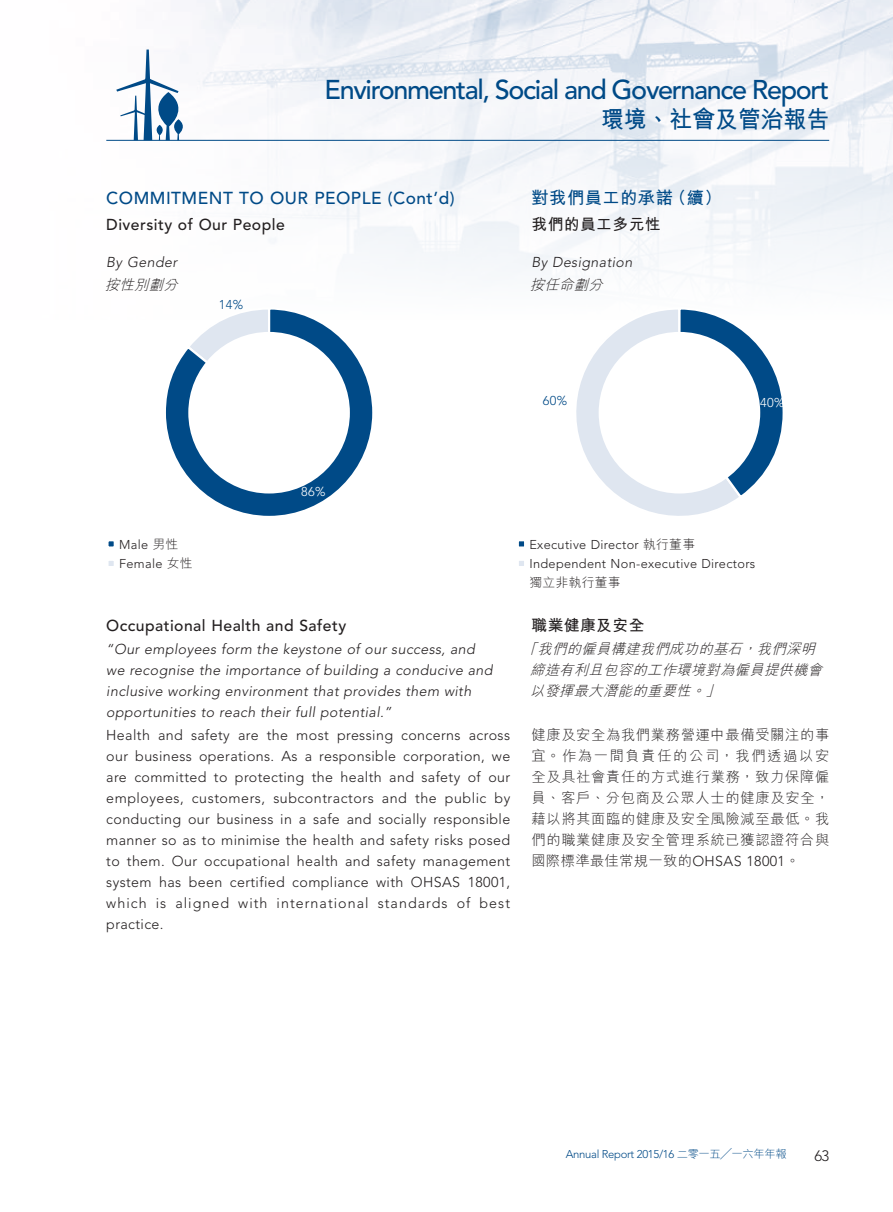
<style>
.page{position:relative;width:893px;height:1212px;background:#fff}
.page>*{position:absolute;margin:0;border:0;box-sizing:border-box;transform-origin:0 0}
.t1{font:500 27px "Avenir LT Std";letter-spacing:-.05em;color:#004a87}
.t2{font:700 24px "M Hei HK";color:#004a87;scale:.95 1}
.t3{font:500 17.25px "Avenir LT Std";letter-spacing:.03em;color:#004a87}
.t4{font:700 17.25px "M Hei HK";letter-spacing:.03em;color:#004a87}
.t5{font:500 15.75px "Avenir LT Std";letter-spacing:.03em;color:#231f20}
.t6{font:700 15.75px "M Hei HK";letter-spacing:.03em;color:#231f20}
.t7{font:300 15px "Avenir LT Std";color:#231f20}
.t8{font:300 14.25px/21px "Avenir LT Std";letter-spacing:.075em;color:#231f20;text-align:justify}
.t9{font:italic 300 14.25px/21px "Avenir LT Std";letter-spacing:.025em;color:#231f20}
.t10{font:300 14.25px/21px "M Hei HK";letter-spacing:.045em;color:#231f20;text-align:justify}
.t11{font:italic 300 14.25px/21px "M Hei HK";color:#231f20}
.t12{font:300 12.75px/18.9px "Avenir LT Std";letter-spacing:.025em;color:#231f20}
.t13{font:300 12.75px "M Hei HK";letter-spacing:.025em;color:#231f20}
.t14{font:300 12.75px "Avenir LT Std";color:#004a87}
.t15{font:300 12.75px "Avenir LT Std";color:#fff}
.t16{font:300 11.25px "Avenir LT Std";letter-spacing:-.025em;color:#004a87}
.s1{font-family:"M Hei HK"}
.s2{font-family:"Avenir LT Std"}
</style>
<div class="page">
<img style="left:106px;top:0;width:787px;height:274px">
<hr style="left:106px;top:140px;width:723px;height:1px;background:#004a87">
<svg style="left:116px;top:50px;width:72px;height:90px"></svg>
<svg style="left:576px;top:309px;width:207px;height:207px"></svg>
<svg style="left:166px;top:309px;width:207px;height:207px"></svg>
<div style="left:599px;top:332px;width:161px;height:161px;background:#fff;border-radius:50%"></div>
<div style="left:188px;top:332px;width:162px;height:161px;background:#fff;border-radius:50%"></div>
<div style="left:517px;top:539px;width:9px;height:10px;background:#004a87;border:2px solid #fff"></div>
<div style="left:517px;top:559px;width:9px;height:9px;background:#dfe6f0;border:2px solid #fff"></div>
<div style="left:106px;top:539px;width:10px;height:10px;background:#004a87;border:2px solid #fff"></div>
<div style="left:106px;top:559px;width:10px;height:9px;background:#dfe6f0;border:2px solid #fff"></div>
<h1 class="t1" style="left:325px;top:74px;width:506px">Environmental, Social and Governance Report</h1>
<h2 class="t2" style="left:601px;top:102px;width:241px">環境、社會及管治報告</h2>
<p class="t3" style="left:106px;top:188px;width:27px">Commitment</p>
<p class="t3" style="left:239px;top:188px;width:45px">to our</p>
<p class="t3" style="left:314px;top:188px;width:12px">people</p>
<p class="t3" style="left:388px;top:188px;width:68px">(Cont’d)</p>
<p class="t5" style="left:106px;top:215px;width:180px">Diversity of Our People</p>
<p class="t9" style="left:106px;top:252px;width:72px">By Gender</p>
<p class="t11" style="left:105px;top:274px;width:79px">按性別劃分</p>
<p class="t14" style="left:219px;top:297px;width:26px">14%</p>
<p class="t4" style="left:531px;top:186px;width:192px">對我們員工的承諾（續）</p>
<p class="t6" style="left:531px;top:212px;width:131px">我們的員工多元性</p>
<p class="t9" style="left:531px;top:252px;width:103px">By Designation</p>
<p class="t11" style="left:530px;top:274px;width:79px">按任命劃分</p>
<p class="t14" style="left:543px;top:393px;width:26px">60%</p>
<p class="t15" style="left:760px;top:395px;width:26px">40%</p>
<p class="t12" style="left:119px;top:534px;width:75px;line-height:19.5px">Male <span class="s1">男性<br></span>Female <span class="s1">女性</span></p>
<p class="t15" style="left:301px;top:484px;width:26px">86%</p>
<p class="t5" style="left:106px;top:616px;width:241px">Occupational Health and Safety</p>
<p class="t9" style="left:106px;top:639px;width:388px">“Our employees form the keystone of our success, and we recognise the importance of building a conducive and inclusive working environment that provides them with opportunities to reach their full potential.”</p>
<p class="t8" style="left:106px;top:725px;width:406px">Health and safety are the most pressing concerns across our business operations. As a responsible corporation, we are committed to protecting the health and safety of our employees, customers, subcontractors and the public by conducting our business in a safe and socially responsible manner so as to minimise the health and safety risks posed to them. Our occupational health and safety management system has been certified compliance with OHSAS 18001, which is aligned with international standards of best practice.</p>
<p class="t12" style="left:529px;top:535px;width:227px">Executive Director <span class="s1">執行董事<br></span>Independent Non-executive Directors</p>
<p class="t13" style="left:529px;top:573px;width:93px">獨立非執行董事</p>
<p class="t6" style="left:531px;top:614px;width:114px">職業健康及安全</p>
<p class="t11" style="left:530px;top:638px;width:299px;text-indent:-7px">「我們的僱員構建我們成功的基石，我們深明締造有利且包容的工作環境對為僱員提供機會以發揮最大潛能的重要性。」</p>
<p class="t10" style="left:531px;top:724px;width:299px">健康及安全為我們業務營運中最備受關注的事宜。作為一間負責任的公司，我們透過以安全及具社會責任的方式進行業務，致力保障僱員、客戶、分包商及公眾人士的健康及安全，藉以將其面臨的健康及安全風險減至最低。我們的職業健康及安全管理系統已獲認證符合與國際標準最佳常規一致的<span class="s2">OHSAS 18001</span>。</p>
<p class="t16" style="left:566px;top:1148px;width:222px">Annual Report 2015/16 <span class="s1">二零一五╱一六年年報</span></p>
<p class="t7" style="left:814px;top:1147px;width:16px">63</p>
</div>
